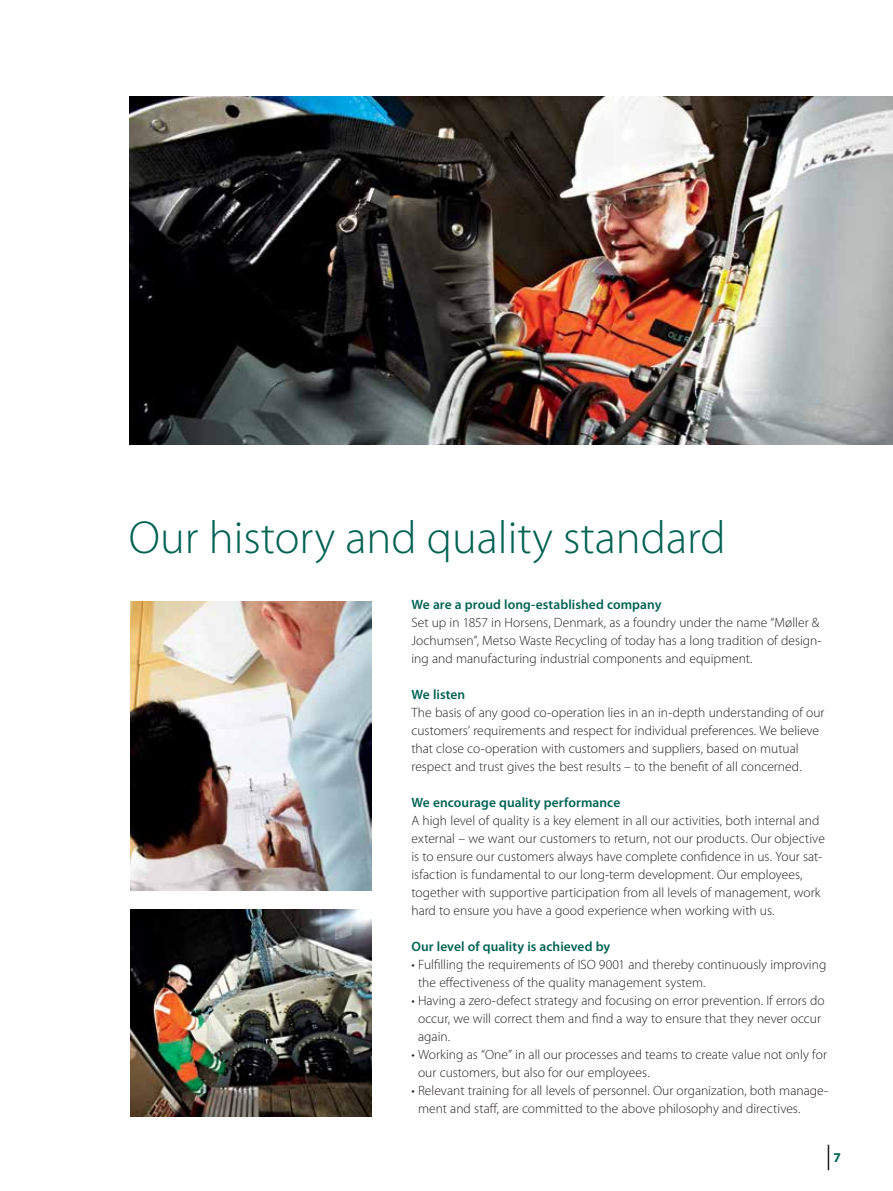
<style>
.page{position:relative;width:893px;height:1191px;background:#fff}
.page>*{position:absolute;margin:0;border:0;box-sizing:border-box;transform-origin:0 0}
.t1{font:300 46.5px "Myriad Pro";color:#006253}
.t2{font:300 13.5px/18px "Myriad Pro";color:#231f20}
.t3{font:600 13.5px "Myriad Pro";letter-spacing:.005em;color:#006253}
.t4{font:700 13.5px "Myriad Pro";color:#006253}
</style>
<div class="page">
<img style="left:129px;top:96px;width:764px;height:348px">
<img style="left:130px;top:601px;width:241px;height:289px">
<img style="left:130px;top:909px;width:241px;height:207px">
<svg style="left:828px;top:1144px;width:1px;height:26px"></svg>
<h1 class="t1" style="left:129px;top:510px;width:598px">Our history and quality standard</h1>
<p class="t3" style="left:411px;top:596px;width:252px">We are a proud long-established company</p>
<p class="t2" style="left:411px;top:613px;width:412px">Set up in 1857 in Horsens, Denmark, as a foundry under the name “Møller &amp;<br>Jochumsen”, Metso Waste Recycling of today has a long tradition of design&shy;ing and manufacturing industrial components and equipment.</p>
<p class="t3" style="left:411px;top:686px;width:55px">We listen</p>
<p class="t2" style="left:411px;top:703px;width:415px">The basis of any good co-operation lies in an in-depth understanding of our customers’ requirements and respect for individual preferences. We believe that close co-operation with customers and suppliers, based on mutual respect and trust gives the best results – to the benefit of all concerned.</p>
<p class="t3" style="left:411px;top:794px;width:210px">We encourage quality performance</p>
<p class="t2" style="left:411px;top:811px;width:415px">A high level of quality is a key element in all our activities, both internal and external – we want our customers to return, not our products. Our objective is to ensure our customers always have complete confidence in us. Your sat&shy;isfaction is fundamental to our long-term development. Our employees, together with supportive participation from all levels of management, work hard to ensure you have a good experience when working with us.</p>
<p class="t3" style="left:411px;top:938px;width:200px">Our level of quality is achieved by</p>
<p class="t2" style="left:418px;top:955px;width:410px;text-indent:-7px">• Fulfilling the requirements of ISO 9001 and thereby continuously improving the effectiveness of the quality management system.</p>
<p class="t2" style="left:418px;top:991px;width:408px;text-indent:-7px">• Having a zero-defect strategy and focusing on error prevention. If errors do occur, we will correct them and find a way to ensure that they never occur again.</p>
<p class="t2" style="left:418px;top:1045px;width:410px;text-indent:-7px">• Working as “One” in all our processes and teams to create value not only for our customers, but also for our employees.</p>
<p class="t2" style="left:418px;top:1081px;width:412px;text-indent:-7px">• Relevant training for all levels of personnel. Our organization, both manage&shy;ment and staff, are committed to the above philosophy and directives.</p>
<p class="t4" style="left:833px;top:1148px;width:9px">7</p>
</div>
